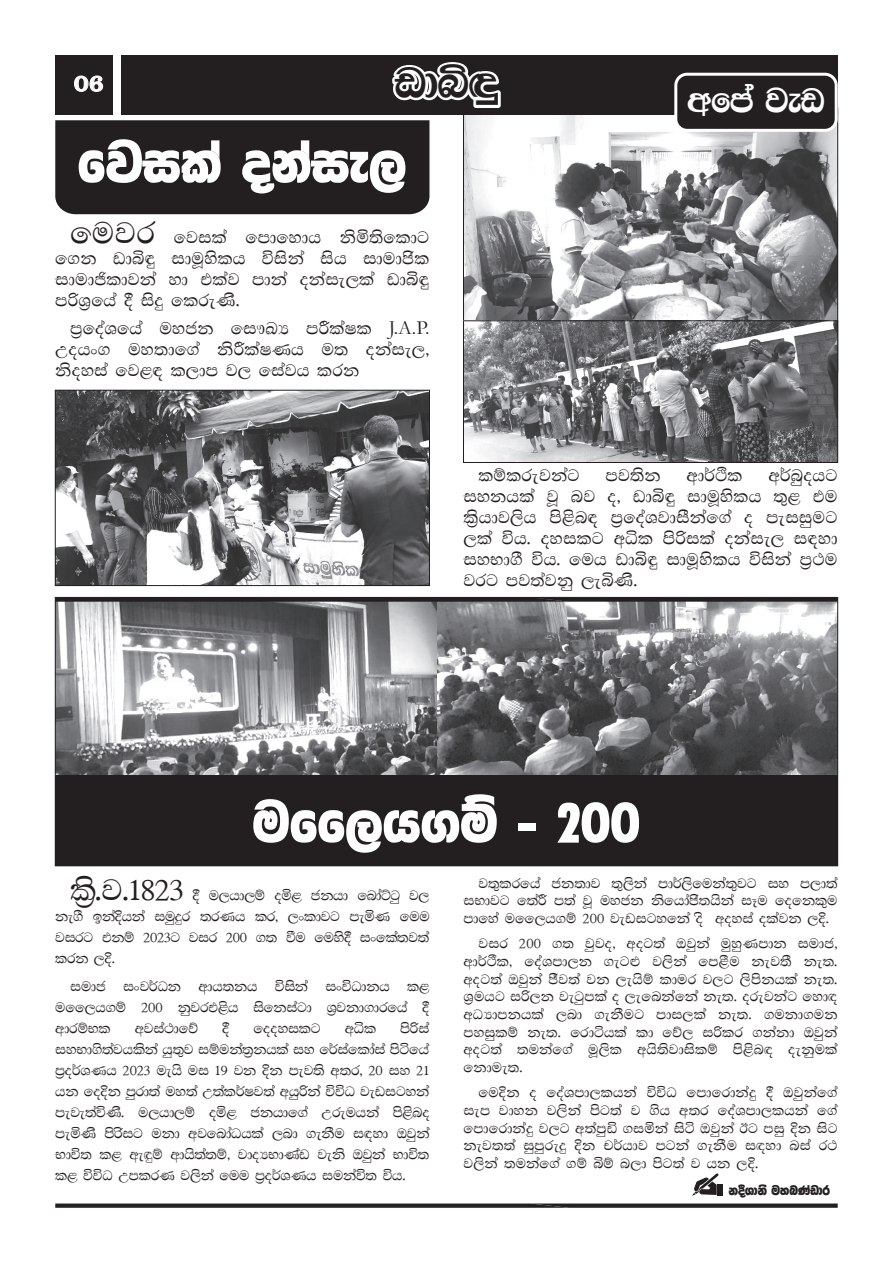
<style>
.page{position:relative;width:893px;height:1263px;background:#fff}
.page>*{position:absolute;margin:0;border:0;box-sizing:border-box;transform-origin:0 0}
.t1{font:64.5px "FM Basurux";color:#fff}
.t2{font:45.75px "FM Emaneex";color:#231f20;scale:1.06 1}
.t3{font:36.6px "FM Emaneex";color:#fff}
.t4{font:24px "FM Emaneex";color:#fff}
.t5{font:20.25px/21px "FM Abhayax";color:#231f20;text-align:justify}
.t6{font:16.5px/17.7px "FM Abhayax";letter-spacing:-.02em;color:#231f20;text-align:justify}
.t7{font:15px "FM Basurux";color:#231f20}
.s1{font-size:36px}
.s2{font-family:"Garamond"}
</style>
<div class="page">
<img style="left:465px;top:115px;width:371px;height:205px">
<div style="left:55px;top:55px;width:58px;height:60px;background:#231f20"></div>
<div style="left:121px;top:55px;width:717px;height:60px;background:#231f20"></div>
<svg style="left:74px;top:76px;width:29px;height:16px"></svg>
<svg style="left:392px;top:62px;width:109px;height:46px"></svg>
<svg style="left:55px;top:1203px;width:783px;height:5px;background:#434041"></svg>
<div style="left:55px;top:120px;width:374px;height:94px;background:#231f20"></div>
<svg style="left:674px;top:73px;width:164px;height:59px"></svg>
<img style="left:57px;top:602px;width:380px;height:173px">
<img style="left:437px;top:602px;width:399px;height:173px">
<div style="left:55px;top:775px;width:783px;height:91px;background:#231f20"></div>
<div style="left:718px;top:1184px;width:5px;height:12px;background:#231f20"></div>
<svg style="left:692px;top:1173px;width:26px;height:23px"></svg>
<img style="left:57px;top:392px;width:371px;height:192px">
<div style="left:55px;top:390px;width:375px;height:196px;border:1px solid #231f20"></div>
<img style="left:465px;top:322px;width:371px;height:139px">
<div style="left:463px;top:320px;width:375px;height:143px;border:1px solid #231f20"></div>
<svg style="left:55px;top:597px;width:783px;height:5px;background:#2a2627"></svg>
<h3 class="t4" style="left:74px;top:70px;width:32px">06</h3>
<h2 class="t2" style="left:395px;top:58px;width:99px">vdì÷</h2>
<h1 class="t1" style="left:78px;top:127px;width:330px">FJILA OKAIE,</h1>
<p class="t5" style="left:55px;top:227px;width:376px;text-indent:15px"><span class="s1">fujr</span> fjila fmdfydh ksñ;sfldg f.k vdì÷ iduQyslh úiska ish idudcsl idudðldjka yd tlaj mdka okaie,la vdì÷ mßY%fha § isÿ flreKs'</p>
<p class="t5" style="left:55px;top:318px;width:376px;text-indent:15px">m%foaYfha uyck fi!LH mÍlaIl <span class="s2">J.A.P.<br></span>Wohx. uy;df.a ksÍlaIKh u; okaie," ksoyia fj&lt;| l,dm j, fiajh lrk</p>
<h3 class="t3" style="left:687px;top:80px;width:139px">wfma jev</h3>
<p class="t5" style="left:478px;top:465px;width:103px">lïlrejkag</p>
<p class="t5" style="left:605px;top:465px;width:57px">mj;sk</p>
<p class="t5" style="left:686px;top:465px;width:58px">wd¾Ól</p>
<p class="t5" style="left:463px;top:465px;width:376px;text-indent:305px">w¾nqohg iykhla jQnj o" vdì÷ iduQyslh ;=&lt; tu ls%hdj,sh ms&lt;sn| m%foaYjdiSkaf.a o meiiqug ,la úh' oyilg wêl msßila okaie, i|yd iyNd.Súh' fuh vdì÷ iduQyslh úiska m%:u jrg mj;ajkq,eìKs'</p>
<h1 class="t1" style="left:253px;top:787px;width:389px">UFF,H.Ï - 200</h1>
<p class="t6" style="left:55px;top:885px;width:376px;line-height:21px;text-indent:15px"><span class="s1">l%s'j'1823</span> § u,hd,ï oñ&lt; ckhd fndaÜgqj, ke.SbkaÈhka iuqÿr ;rKh lr" ,xldjg meñK fuu jirg tkï 2023g jir 200 .; ùu fuys§ ixfla;j;a lrk ,È'</p>
<p class="t6" style="left:55px;top:976px;width:376px;line-height:21px;text-indent:15px">iudc ixj¾Ok wdh;kh úiska ixúOdkh l&lt; uff,h.ï 200 kqjrt&lt;sh isfkiagd Y%jkd.drfha § wdrïNl</p>
<p class="t6" style="left:55px;top:1018px;width:376px;line-height:21px;text-indent:345px">msßia iyNd.s;ajhlska hq;=j iïuka;%khla iy f¾iafldaia msáfha m%o¾YKh 2023 uehsui 19 jk Èk mej;sw;r" 20 iy 21 hk foÈk mqrd;a uy;a W;al¾Ij;a whqßka úúO jevigyka meje;aúKs' u,hd,ï oñ&lt; ckhdf.a Wreuhka ms&lt;sno meñKsmsrsig ukd wjfndaOhla ,nd .ekSu i`oyd Tjqka Ndú; l&lt; we`ÿï wdhs;a;ï" jdoHNdKav jeksTjqka Ndú; l&lt; úúO WmlrK j,ska fuu m%o¾YKh iukaú; úh'</p>
<p class="t6" style="left:135px;top:1020px;width:65px">wjia:dfõ</p>
<p class="t6" style="left:222px;top:1020px;width:9px">§</p>
<p class="t6" style="left:254px;top:1020px;width:69px">fooyilg</p>
<p class="t6" style="left:345px;top:1020px;width:33px">wêl</p>
<p class="t6" style="left:463px;top:874px;width:376px;text-indent:15px">j;=lrfha ck;dj ;=,ska md¾,sfuka;=jg iy m,d;a iNdjg f;aÍ m;a jQuyck ksfhdacs;hska iEu fofkl=u mdfya uff,h.ï 200 jevigyfka os woyia olajk ,È'</p>
<p class="t6" style="left:463px;top:935px;width:376px;text-indent:15px">jir 200 .; jqjo" wog;a Tjqka uqyqKmdk iudc" wd¾Òl" foaYmd,k .eg¿ j,ska fm&lt;Su kej;S ke;' wog;a Tjqka cSj;a jk ,ehsï ldur j,g ,smskhla ke;' Y%uhg iß,k jegqmla o ,efnkafka ke;' orejkag fyd`o wOHdmkhla ,nd .ekSug mdi,la ke;' .ukd.uk myiqlï ke;' frdáhla ld fõ, ißlr .kakd Tjqka wog;a ;ukaf.a uQ,sl whs;sjdislï ms&lt;sn`o oekqula fkdue;'</p>
<p class="t6" style="left:463px;top:1084px;width:376px;text-indent:15px">fuÈk o foaYmd,lhka úúO fmdfrdkaÿ § Tjqkaf.a iem jdyk j,ska msg;a j .sh w;r foaYmd,lhka f.a fmdfrdkaÿ j,g w;amqä .iñka isá Tjqka Bg miqÈk isg kej;;a iqmqreÿ Èk p¾hdj mgka .ekSu i`oyd nia r: j,ska ;ukaf.a .ï ìï n,d msg;a j hk ,È'</p>
<p class="t7" style="left:729px;top:1181px;width:103px">K§YDKSUYNKAVDR</p>
</div>
